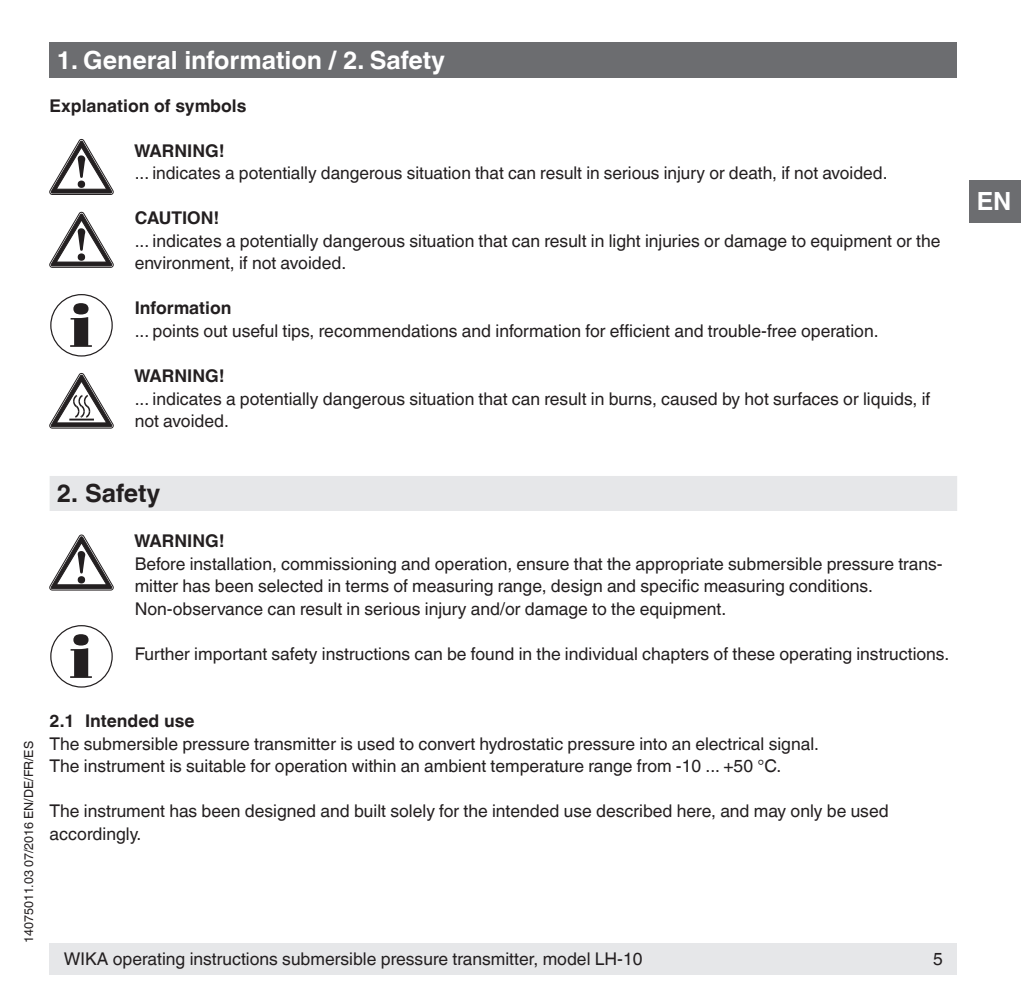
<style>
.page{position:relative;width:1021px;height:1007px;background:#fff}
.page>*{position:absolute;margin:0;border:0;box-sizing:border-box;transform-origin:0 0}
.t1{font:700 25px "Helvetica World";color:#fff}
.t2{font:700 25px "Helvetica World";color:#231f20}
.t3{font:17.5px/22.5px "Helvetica World";color:#231f20}
.t4{font:700 17.5px "Helvetica World";color:#231f20}
.t5{font:12.5px "Helvetica World";color:#231f20}
</style>
<div class="page">
<div style="left:50px;top:943px;width:907px;height:31px;background:#e6e7e9"></div>
<div style="left:50px;top:43px;width:907px;height:35px;background:#6c6d70"></div>
<div style="left:969px;top:180px;width:51px;height:42px;background:#6c6d70"></div>
<div style="left:50px;top:476px;width:907px;height:35px;background:#e6e7e9"></div>
<svg style="left:50px;top:139px;width:63px;height:55px"></svg>
<svg style="left:50px;top:212px;width:63px;height:55px"></svg>
<svg style="left:70px;top:303px;width:22px;height:44px"></svg>
<div style="left:50px;top:294px;width:63px;height:62px;border:1px solid #231f20;border-radius:50%"></div>
<svg style="left:50px;top:373px;width:63px;height:55px"></svg>
<svg style="left:50px;top:535px;width:63px;height:55px"></svg>
<svg style="left:70px;top:634px;width:22px;height:43px"></svg>
<div style="left:50px;top:625px;width:63px;height:62px;border:1px solid #231f20;border-radius:50%"></div>
<h1 class="t1" style="left:57px;top:46px;width:390px">1. General information / 2. Safety</h1>
<p class="t4" style="left:50px;top:95px;width:198px">Explanation of symbols</p>
<p class="t4" style="left:134px;top:140px;width:92px">WARNING!</p>
<p class="t3" style="left:135px;top:162px;width:754px">... indicates a potentially dangerous situation that can result in serious injury or death, if not avoided.</p>
<p class="t4" style="left:135px;top:208px;width:86px">CAUTION!</p>
<p class="t3" style="left:135px;top:229px;width:807px">... indicates a potentially dangerous situation that can result in light injuries or damage to equipment or the environment, if not avoided.</p>
<p class="t4" style="left:135px;top:298px;width:98px">Information</p>
<p class="t3" style="left:135px;top:319px;width:745px">... points out useful tips, recommendations and information for efficient and trouble-free operation.</p>
<p class="t4" style="left:134px;top:365px;width:92px">WARNING!</p>
<p class="t3" style="left:135px;top:387px;width:797px">... indicates a potentially dangerous situation that can result in burns, caused by hot surfaces or liquids, if not avoided.</p>
<h1 class="t2" style="left:57px;top:479px;width:105px">2. Safety</h1>
<p class="t4" style="left:134px;top:530px;width:92px">WARNING!</p>
<p class="t3" style="left:135px;top:552px;width:809px">Before installation, commissioning and operation, ensure that the appropriate submersible pressure trans&shy;mitter has been selected in terms of measuring range, design and specific measuring conditions.<br>Non-observance can result in serious injury and/or damage to the equipment.</p>
<p class="t3" style="left:135px;top:642px;width:816px">Further important safety instructions can be found in the individual chapters of these operating instructions.</p>
<p class="t5" style="left:22px;top:943px;width:203px;rotate:-90deg">14075011.03 07/2016 EN/DE/FR/ES</p>
<p class="t4" style="left:50px;top:711px;width:146px">2.1 Intended use</p>
<p class="t3" style="left:50px;top:732px;width:771px">The submersible pressure transmitter is used to convert hydrostatic pressure into an electrical signal.<br>The instrument is suitable for operation within an ambient temperature range from -10 ... +50 °C.</p>
<p class="t3" style="left:50px;top:799px;width:840px">The instrument has been designed and built solely for the intended use described here, and may only be used accordingly.</p>
<p class="t3" style="left:64px;top:947px;width:580px">WIKA operating instructions submersible pressure transmitter, model LH-10</p>
<p class="t3" style="left:933px;top:947px;width:11px">5</p>
<h1 class="t1" style="left:976px;top:187px;width:36px">EN</h1>
</div>
